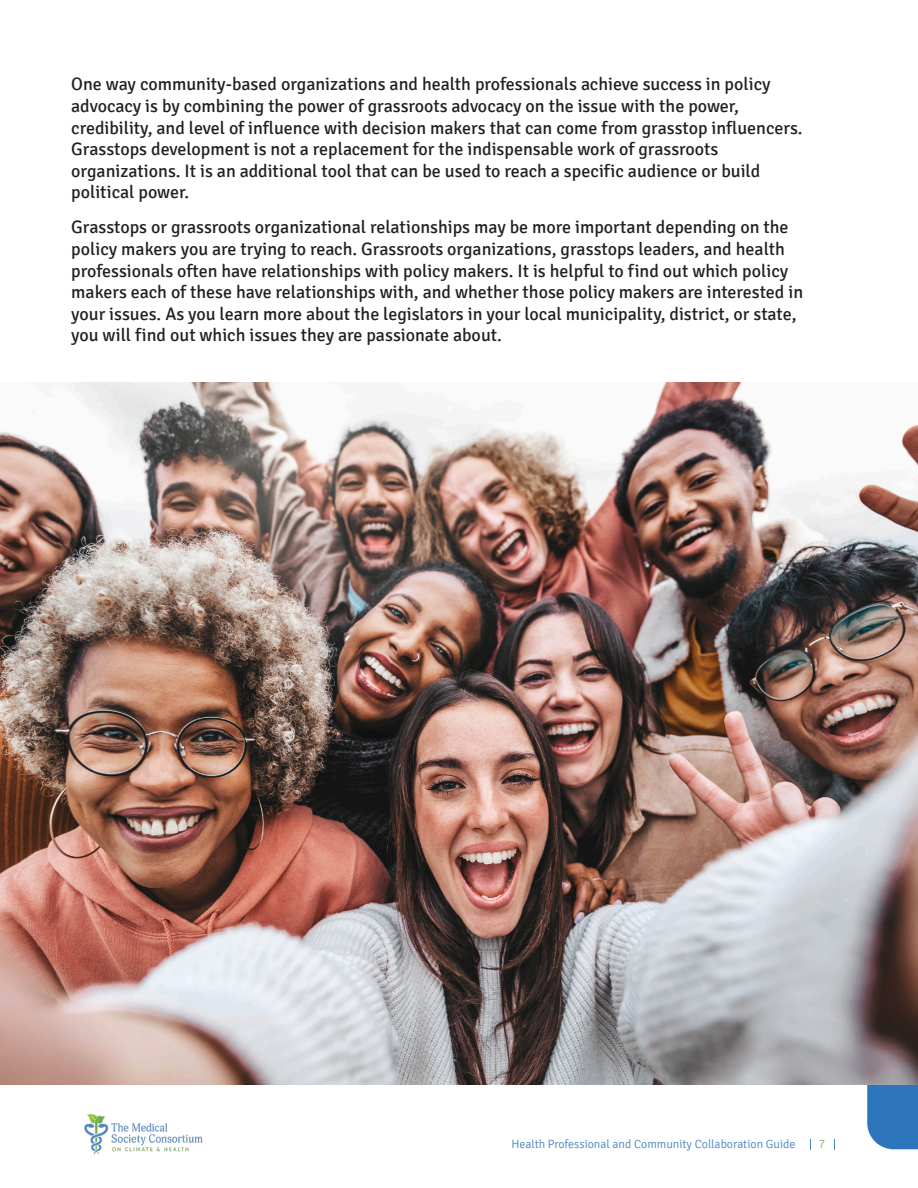
<style>
.page{position:relative;width:918px;height:1188px;background:#fff}
.page>*{position:absolute;margin:0;border:0;box-sizing:border-box;transform-origin:0 0}
.Body_Copy{font:18px/21.6px "Signika";color:#231f20}
.t1{font:300 12px "Signika";color:#4884c5}
.t2{font:300 12px "Signika Negative";color:#6bb053}
</style>
<div class="page">
<img style="left:84px;top:1115px;width:119px;height:39px">
<svg style="left:867px;top:1084px;width:51px;height:65px;background:#397dbe"></svg>
<img style="left:0;top:382px;width:918px;height:702px">
<p class="Body_Copy" style="left:71px;top:74px;width:733px">One way community-based organizations and health professionals achieve success in policy advocacy is by combining the power of grassroots advocacy on the issue with the power, credibility, and level of influence with decision makers that can come from grasstop influencers.<br>Grasstops development is not a replacement for the indispensable work of grassroots organizations. It is an additional tool that can be used to reach a specific audience or build political power.</p>
<p class="Body_Copy" style="left:71px;top:217px;width:733px">Grasstops or grassroots organizational relationships may be more important depending on the policy makers you are trying to reach. Grassroots organizations, grasstops leaders, and health professionals often have relationships with policy makers. It is helpful to find out which policy makers each of these have relationships with, and whether those policy makers are interested in your issues. As you learn more about the legislators in your local municipality, district, or state, you will find out which issues they are passionate about.</p>
<p class="t1" style="left:512px;top:1137px;width:285px">Health Professional and Community Collaboration Guide</p>
<p class="t2" style="left:819px;top:1138px;width:8px">7</p>
</div>
